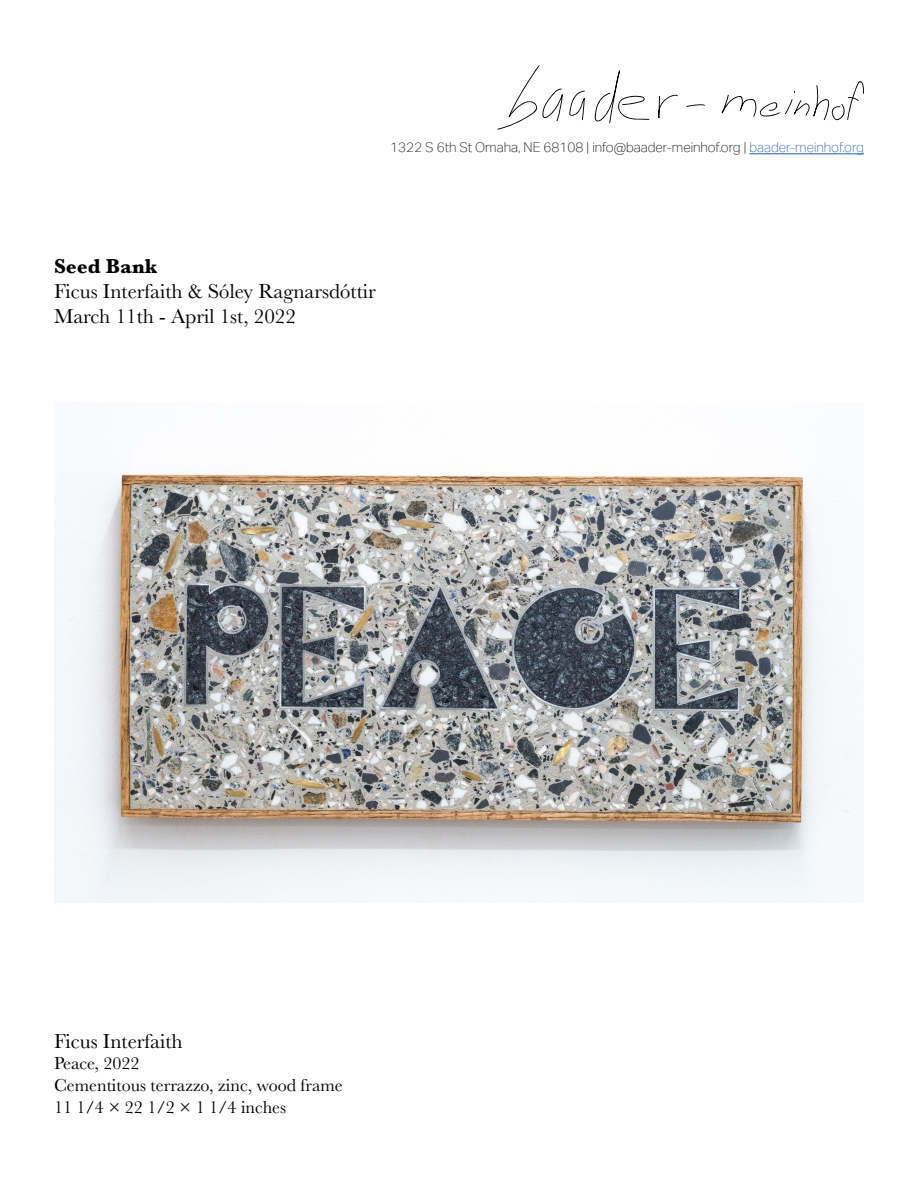
<style>
.page{position:relative;width:918px;height:1188px;background:#fff}
.page>*{position:absolute;margin:0;border:0;box-sizing:border-box;transform-origin:0 0}
.t1{font:21px/25.2px "Baskerville";color:#000}
.t2{font:700 21px "Baskerville";color:#000}
.t3{font:18px/21.6px "Baskerville";color:#000}
.t4{font:100 13.5px "Aktiv Grotesk";color:#000}
.s1{color:#215e9e}
</style>
<div class="page">
<hr style="left:749px;top:153px;width:115px;height:1px;background:#215e9e">
<svg style="left:497px;top:65px;width:66px;height:65px"></svg>
<svg style="left:569px;top:91px;width:16px;height:29px"></svg>
<svg style="left:594px;top:70px;width:56px;height:54px"></svg>
<svg style="left:658px;top:94px;width:20px;height:25px"></svg>
<svg style="left:722px;top:81px;width:142px;height:39px"></svg>
<svg style="left:686px;top:104px;width:19px;height:3px"></svg>
<img style="left:54px;top:405px;width:810px;height:498px">
<p class="t4" style="left:390px;top:140px;width:475px">1322 S 6th St Omaha, NE 68108 | info@baader-meinhof.org | <span class="s1">baader-meinhof.org</span></p>
<p class="t2" style="left:54px;top:252px;width:105px">Seed Bank</p>
<p class="t1" style="left:54px;top:279px;width:323px">Ficus Interfaith &amp; Sóley Ragnarsdóttir<br>March 11th - April 1st, 2022</p>
<p class="t1" style="left:54px;top:1029px;width:130px">Ficus Interfaith</p>
<p class="t3" style="left:54px;top:1053px;width:290px">Peace, 2022<br>Cementitous terrazzo, zinc, wood frame<br>11 1/4 × 22 1/2 × 1 1/4 inches</p>
</div>
